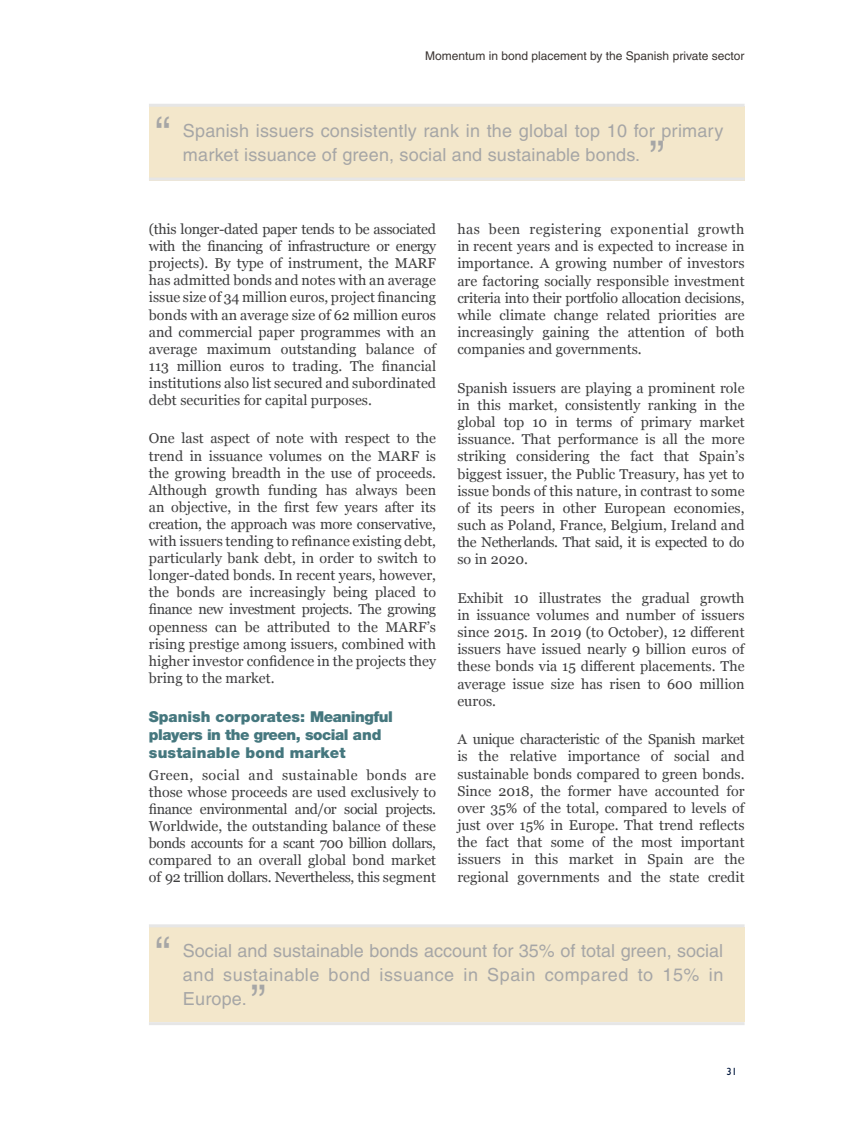
<style>
.page{position:relative;width:851px;height:1127px;background:#fff}
.page>*{position:absolute;margin:0;border:0;box-sizing:border-box;transform-origin:0 0}
._10_-_Texto_Grisete{font:45px "Helvetica";color:#a6a6a6}
._10_-_Texto_Grisete-2{font:18px/24px "Helvetica";letter-spacing:.01em;color:#a6a6a6}
._05_-_Epigrafe{font:900 15px/18px "Helvetica Neue";color:#45777e}
._04_-_Texto_general{font:14.25px/17.1px "Georgia";color:#3e3e3f;text-align:justify}
.t1{font:12px "Helvetica";color:#3b3532}
.t2{font:500 10.5px "Gill Sans MT Std";color:#00163d}
</style>
<div class="page">
<div style="left:149px;top:107px;width:595px;height:74px;background:#f3e7cb"></div>
<hr style="left:149px;top:104px;width:595px;height:3px;background:#e6e6e6">
<hr style="left:149px;top:177px;width:595px;height:3px;background:#e6e6e6">
<div style="left:149px;top:927px;width:595px;height:95px;background:#f3e7cb"></div>
<hr style="left:149px;top:924px;width:595px;height:3px;background:#e6e6e6">
<hr style="left:149px;top:1022px;width:595px;height:3px;background:#e6e6e6">
<p class="t1" style="left:425px;top:49px;width:321px">Momentum in bond placement by the Spanish private sector</p>
<p class="_10_-_Texto_Grisete" style="left:155px;top:107px;width:16px">“</p>
<p class="_10_-_Texto_Grisete-2" style="left:183px;top:118px;width:542px">Spanish issuers consistently rank in the global top 10 for primary market issuance of green, social and sustainable bonds.</p>
<p class="_10_-_Texto_Grisete" style="left:649px;top:131px;width:16px">”</p>
<p class="_04_-_Texto_general" style="left:149px;top:221px;width:289px">(this longer-dated paper tends to be associated with the financing of infrastructure or energy projects). By type of instrument, the MARF has admitted bonds and notes with an average issue size of 34 million euros, project financing bonds with an average size of 62 million euros and commercial paper programmes with an average maximum outstanding balance of 113 million euros to trading. The financial institutions also list secured and subordinated debt securities for capital purposes.</p>
<p class="_04_-_Texto_general" style="left:149px;top:430px;width:289px">One last aspect of note with respect to the trend in issuance volumes on the MARF is the growing breadth in the use of proceeds.<br>Although growth funding has always been an objective, in the first few years after its creation, the approach was more conservative, with issuers tending to refinance existing debt, particularly bank debt, in order to switch to longer-dated bonds. In recent years, however, the bonds are increasingly being placed to finance new investment projects. The growing openness can be attributed to the MARF’s rising prestige among issuers, combined with higher investor confidence in the projects they bring to the market.</p>
<p class="_05_-_Epigrafe" style="left:149px;top:708px;width:245px">Spanish corporates: Meaningful players in the green, social and sustainable bond market</p>
<p class="_04_-_Texto_general" style="left:149px;top:766px;width:289px">Green, social and sustainable bonds are those whose proceeds are used exclusively to finance environmental and/or social projects.<br>Worldwide, the outstanding balance of these bonds accounts for a scant 700 billion dollars, compared to an overall global bond market of 92 trillion dollars. Nevertheless, this segment</p>
<p class="_04_-_Texto_general" style="left:457px;top:221px;width:289px">has been registering exponential growth in recent years and is expected to increase in importance. A growing number of investors are factoring socially responsible investment criteria into their portfolio allocation decisions, while climate change related priorities are increasingly gaining the attention of both companies and governments.</p>
<p class="_04_-_Texto_general" style="left:457px;top:379px;width:289px">Spanish issuers are playing a prominent role in this market, consistently ranking in the global top 10 in terms of primary market issuance. That performance is all the more striking considering the fact that Spain’s biggest issuer, the Public Treasury, has yet to issue bonds of this nature, in contrast to some of its peers in other European economies, such as Poland, France, Belgium, Ireland and the Netherlands. That said, it is expected to do so in 2020.</p>
<p class="_04_-_Texto_general" style="left:457px;top:590px;width:289px">Exhibit 10 illustrates the gradual growth in issuance volumes and number of issuers since 2015. In 2019 (to October), 12 different issuers have issued nearly 9 billion euros of these bonds via 15 different placements. The average issue size has risen to 600 million euros.</p>
<p class="_04_-_Texto_general" style="left:457px;top:731px;width:289px">A unique characteristic of the Spanish market is the relative importance of social and sustainable bonds compared to green bonds.<br>Since 2018, the former have accounted for over 35% of the total, compared to levels of just over 15% in Europe. That trend reflects the fact that some of the most important issuers in this market in Spain are the regional governments and the state credit</p>
<p class="_10_-_Texto_Grisete" style="left:155px;top:927px;width:16px">“</p>
<p class="_10_-_Texto_Grisete-2" style="left:183px;top:939px;width:542px;text-align:justify">Social and sustainable bonds account for 35% of total green, social and sustainable bond issuance in Spain compared to 15% in Europe.</p>
<p class="_10_-_Texto_Grisete" style="left:251px;top:975px;width:16px">”</p>
<p class="t2" style="left:726px;top:1065px;width:12px">31</p>
</div>
